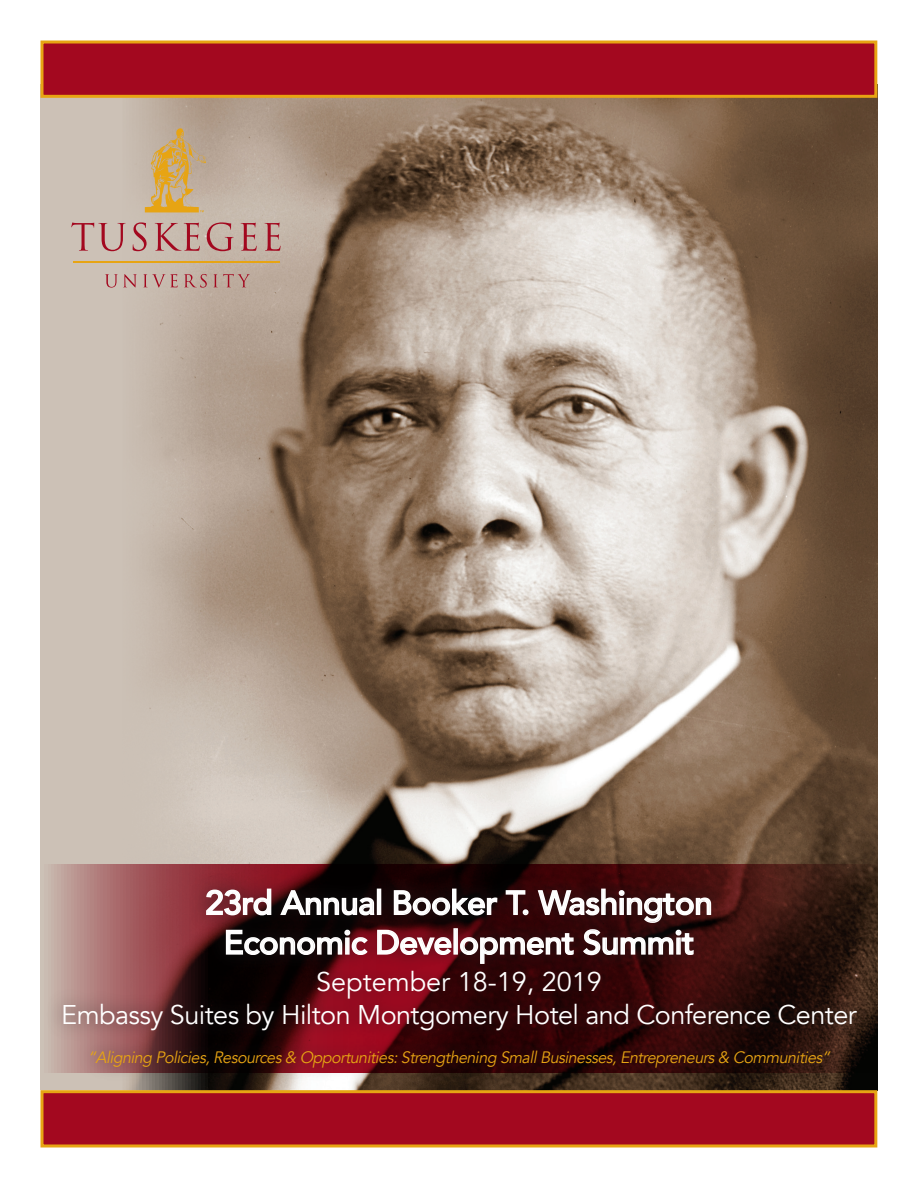
<style>
.page{position:relative;width:918px;height:1188px;background:#fff}
.page>*{position:absolute;margin:0;border:0;box-sizing:border-box;transform-origin:0 0}
.t1{font:500 33px "Avenir";letter-spacing:-.01em;color:#fff}
.t2{font:27px "Avenir";letter-spacing:-.02em;color:#fff}
.t3{font:27px "Avenir";color:#fff}
.t4{font:italic 16.5px "Avenir";color:#e7a413}
</style>
<div class="page">
<div style="left:40px;top:84px;width:838px;height:1006px;background:#ccc1b6"></div>
<img style="left:122px;top:84px;width:756px;height:1006px">
<svg style="left:51px;top:864px;width:826px;height:209px;background:#501e1e"></svg>
<div style="left:40px;top:40px;width:837px;height:58px;background:#a3081f;border:3px solid #e7a413"></div>
<div style="left:40px;top:1090px;width:837px;height:58px;background:#a3081f;border:3px solid #e7a413"></div>
<svg style="left:71px;top:222px;width:55px;height:29px"></svg>
<svg style="left:133px;top:222px;width:14px;height:29px"></svg>
<svg style="left:155px;top:223px;width:45px;height:28px"></svg>
<svg style="left:207px;top:222px;width:27px;height:29px"></svg>
<svg style="left:241px;top:223px;width:16px;height:28px"></svg>
<svg style="left:265px;top:223px;width:16px;height:28px"></svg>
<svg style="left:105px;top:274px;width:32px;height:14px"></svg>
<svg style="left:143px;top:274px;width:35px;height:14px"></svg>
<svg style="left:184px;top:274px;width:23px;height:14px"></svg>
<svg style="left:213px;top:274px;width:37px;height:13px"></svg>
<hr style="left:74px;top:261px;width:206px;height:1px;background:#e7a413">
<svg style="left:145px;top:128px;width:61px;height:84px"></svg>
<div style="left:45px;top:872px;width:828px;height:212px;background:#231f20;opacity:.75"></div>
<svg style="left:205px;top:885px;width:507px;height:80px;background:#563437"></svg>
<p class="t1" style="left:205px;top:874px;width:509px">23rd Annual Booker T. Washington</p>
<p class="t1" style="left:224px;top:914px;width:472px">Economic Development Summit</p>
<p class="t3" style="left:316px;top:966px;width:287px">September 18-19, 2019</p>
<p class="t2" style="left:61px;top:998px;width:797px">Embassy Suites by Hilton Montgomery Hotel and Conference Center</p>
<p class="t4" style="left:88px;top:1048px;width:748px">“Aligning Policies,Resources&amp; Opportunities:Strengthening SmallBusinesses,Entrepreneurs&amp; Communities”</p>
</div>
